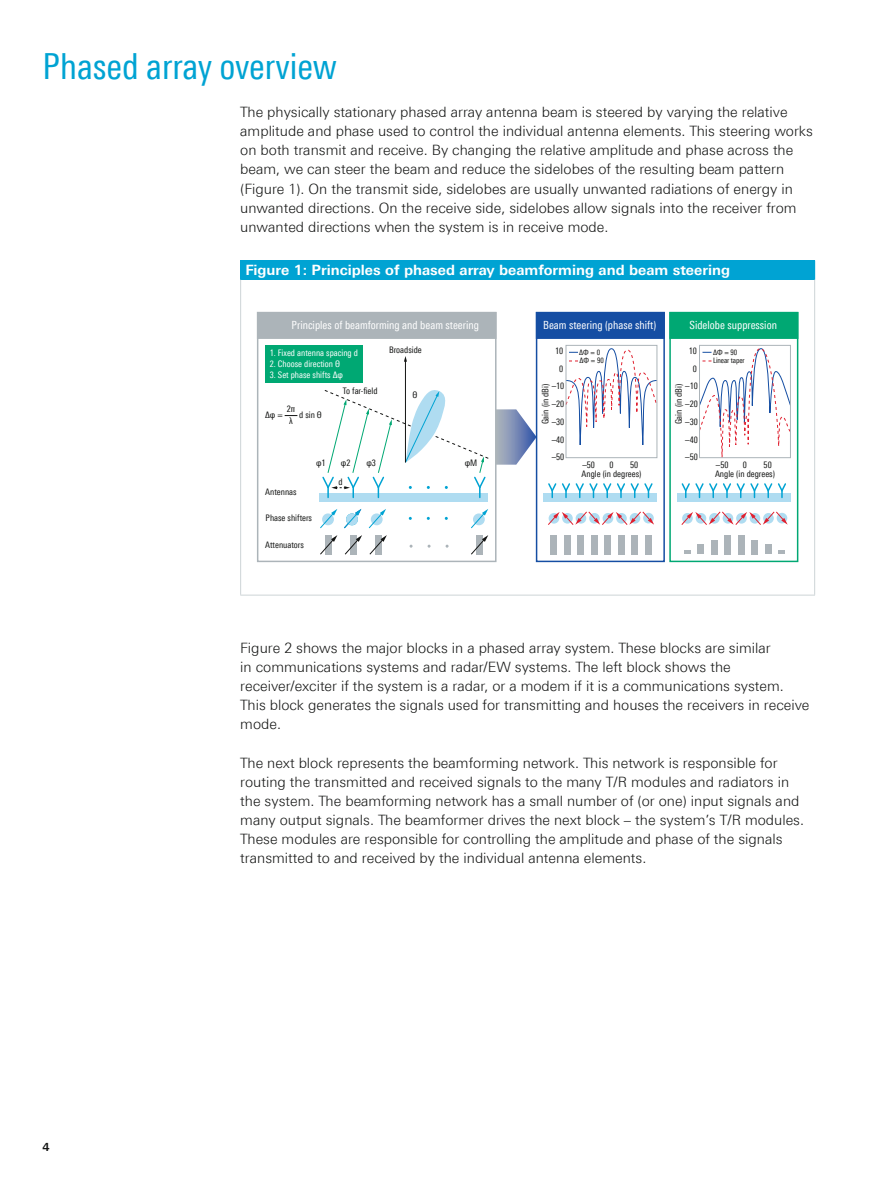
<style>
.page{position:relative;width:893px;height:1191px;background:#fff}
.page>*{position:absolute;margin:0;border:0;box-sizing:border-box;transform-origin:0 0}
.t1{font:36px "Linotype Univers 420 Cn";color:#00a3d3}
.t2{font:300 14.25px/19.2px "Linotype Univers 330";color:#131413}
.t3{font:700 14.25px "Linotype Univers 630";color:#fff}
.t4{font:11.25px "Linotype Univers 420 Cn";color:#fff}
.t5{font:700 11.25px "Linotype Univers 630";color:#131413}
.t6{font:9px/17.7px "Linotype Univers 420 Cn";color:#131413;text-align:right}
.t7{font:9px "Linotype Univers 420 Cn";color:#fff}
.t8{font:7.5px "Linotype Univers 420 Cn";letter-spacing:-.015em;color:#131413}
</style>
<div class="page">
<div style="left:241px;top:260px;width:574px;height:20px;background:#00a3d3"></div>
<svg style="left:240px;top:260px;width:1px;height:20px"></svg>
<hr style="left:240px;top:280px;width:1px;height:315px;background:#cdd4d7">
<hr style="left:814px;top:280px;width:1px;height:315px;background:#cdd4d7">
<hr style="left:240px;top:595px;width:575px;height:1px;background:#cdd4d7">
<div style="left:669px;top:312px;width:129px;height:250px;border:2px solid #00a873"></div>
<div style="left:536px;top:312px;width:129px;height:250px;border:2px solid #154ea3"></div>
<div style="left:544px;top:493px;width:113px;height:8px;background:#afdcf1"></div>
<div style="left:670px;top:313px;width:128px;height:25px;background:#00a873"></div>
<div style="left:669px;top:312px;width:129px;height:27px;border:2px solid #00a873"></div>
<div style="left:537px;top:313px;width:127px;height:25px;background:#154ea3"></div>
<div style="left:536px;top:312px;width:129px;height:27px;border:2px solid #154ea3"></div>
<svg style="left:497px;top:409px;width:40px;height:56px"></svg>
<div style="left:257px;top:312px;width:240px;height:250px;border:2px solid #acb4b9"></div>
<div style="left:258px;top:313px;width:238px;height:25px;background:#acb4b9"></div>
<div style="left:257px;top:312px;width:240px;height:27px;border:2px solid #acb4b9"></div>
<div style="left:265px;top:345px;width:98px;height:37px;background:#00a873"></div>
<svg style="left:320px;top:535px;width:17px;height:20px"></svg>
<svg style="left:344px;top:535px;width:18px;height:20px"></svg>
<svg style="left:369px;top:535px;width:18px;height:20px"></svg>
<svg style="left:471px;top:535px;width:17px;height:20px"></svg>
<svg style="left:320px;top:509px;width:17px;height:20px"></svg>
<svg style="left:344px;top:509px;width:17px;height:20px"></svg>
<svg style="left:368px;top:509px;width:18px;height:20px"></svg>
<svg style="left:471px;top:509px;width:17px;height:20px"></svg>
<div style="left:320px;top:493px;width:168px;height:8px;background:#afdcf1"></div>
<div style="left:677px;top:493px;width:113px;height:8px;background:#afdcf1"></div>
<div style="left:765px;top:544px;width:7px;height:10px;background:#acb4b9"></div>
<svg style="left:684px;top:550px;width:7px;height:4px"></svg>
<div style="left:752px;top:540px;width:6px;height:14px;background:#acb4b9"></div>
<div style="left:738px;top:535px;width:7px;height:19px;background:#acb4b9"></div>
<div style="left:725px;top:535px;width:6px;height:19px;background:#acb4b9"></div>
<div style="left:711px;top:540px;width:7px;height:14px;background:#acb4b9"></div>
<div style="left:698px;top:544px;width:6px;height:10px;background:#acb4b9"></div>
<svg style="left:779px;top:550px;width:6px;height:4px"></svg>
<hr style="left:405px;top:361px;width:1px;height:101px;background:#131413">
<svg style="left:404px;top:356px;width:3px;height:6px"></svg>
<svg style="left:322px;top:387px;width:167px;height:110px"></svg>
<svg style="left:547px;top:348px;width:111px;height:215px"></svg>
<div style="left:566px;top:345px;width:91px;height:113px;border:1px solid #acb4b9"></div>
<svg style="left:680px;top:348px;width:111px;height:177px"></svg>
<div style="left:699px;top:345px;width:92px;height:113px;border:1px solid #acb4b9"></div>
<svg style="left:285px;top:415px;width:12px;height:1px"></svg>
<h1 class="t1" style="left:43px;top:45px;width:296px">Phased array overview</h1>
<p class="t2" style="left:240px;top:102px;width:574px">The physically stationary phased array antenna beam is steered by varying the relative amplitude and phase used to control the individual antenna elements. This steering works on both transmit and receive. By changing the relative amplitude and phase across the beam, we can steer the beam and reduce the sidelobes of the resulting beam pattern (Figure 1). On the transmit side, sidelobes are usually unwanted radiations of energy in unwanted directions. On the receive side, sidelobes allow signals into the receiver from unwanted directions when the system is in receive mode.</p>
<p class="t3" style="left:245px;top:261px;width:486px">-Figure 1: Principles of phased array beamforming and beam steering</p>
<p class="t4" style="left:292px;top:318px;width:189px">Principles of beamforming and beam steering</p>
<p class="t4" style="left:543px;top:318px;width:115px">Beam steering (phase shift)</p>
<p class="t4" style="left:690px;top:318px;width:89px">Sidelobe suppression</p>
<p class="t7" style="left:270px;top:347px;width:90px">1. Fixed antenna spacing d</p>
<p class="t7" style="left:270px;top:358px;width:72px">2. Choose direction Θ</p>
<p class="t7" style="left:270px;top:369px;width:75px">3. Set phase shifts Δφ</p>
<p class="t6" style="left:389px;top:341px;width:34px">Broadside</p>
<p class="t6" style="left:552px;top:342px;width:14px">10<br>0 –10 –20 –30 –40 –50</p>
<p class="t8" style="left:580px;top:356px;width:26px">ΔΦ = 90</p>
<p class="t6" style="left:685px;top:342px;width:14px">10<br>0 –10 –20 –30 –40 –50</p>
<p class="t8" style="left:713px;top:356px;width:33px">Linear taper</p>
<p class="t8" style="left:579px;top:348px;width:22px">ΔΦ = 0</p>
<p class="t8" style="left:713px;top:348px;width:26px">ΔΦ = 90</p>
<p class="t6" style="left:536px;top:424px;width:42px;rotate:-90deg">Gain (in dBi)</p>
<p class="t6" style="left:670px;top:424px;width:42px;rotate:-90deg">Gain (in dBi)</p>
<p class="t6" style="left:343px;top:382px;width:36px">To far-field</p>
<p class="t6" style="left:412px;top:386px;width:6px">Θ</p>
<p class="t6" style="left:287px;top:403px;width:10px;line-height:12px;text-align:left">2π λ</p>
<p class="t6" style="left:265px;top:406px;width:19px">Δφ =</p>
<p class="t6" style="left:299px;top:406px;width:24px">d sin Θ</p>
<p class="t6" style="left:316px;top:454px;width:11px">φ1</p>
<p class="t6" style="left:341px;top:454px;width:11px">φ2</p>
<p class="t6" style="left:366px;top:454px;width:11px">φ3</p>
<p class="t6" style="left:465px;top:454px;width:14px">φM</p>
<p class="t6" style="left:582px;top:455px;width:14px">–50</p>
<p class="t6" style="left:609px;top:455px;width:6px">0</p>
<p class="t6" style="left:630px;top:455px;width:10px">50</p>
<p class="t6" style="left:716px;top:455px;width:14px">–50</p>
<p class="t6" style="left:743px;top:455px;width:6px">0</p>
<p class="t6" style="left:764px;top:455px;width:10px">50</p>
<p class="t6" style="left:265px;top:483px;width:33px">Antennas</p>
<p class="t6" style="left:266px;top:509px;width:48px">Phase shifters</p>
<p class="t6" style="left:265px;top:535px;width:40px">Attenuators</p>
<p class="t6" style="left:339px;top:472px;width:6px">d</p>
<p class="t6" style="left:581px;top:465px;width:61px">Angle (in degrees)</p>
<p class="t6" style="left:715px;top:465px;width:61px">Angle (in degrees)</p>
<p class="t5" style="left:43px;top:1139px;width:9px">4</p>
<p class="t2" style="left:240px;top:638px;width:571px">Figure 2 shows the major blocks in a phased array system. These blocks are similar<br>in communications systems and radar/EW systems. The left block shows the receiver/exciter if the system is a radar, or a modem if it is a communications system.<br>This block generates the signals used for transmitting and houses the receivers in receive mode.</p>
<p class="t2" style="left:240px;top:753px;width:565px">The next block represents the beamforming network. This network is responsible for routing the transmitted and received signals to the many T/R modules and radiators in the system. The beamforming network has a small number of (or one) input signals and many output signals. The beamformer drives the next block – the system’s T/R modules.<br>These modules are responsible for controlling the amplitude and phase of the signals transmitted to and received by the individual antenna elements.</p>
</div>
